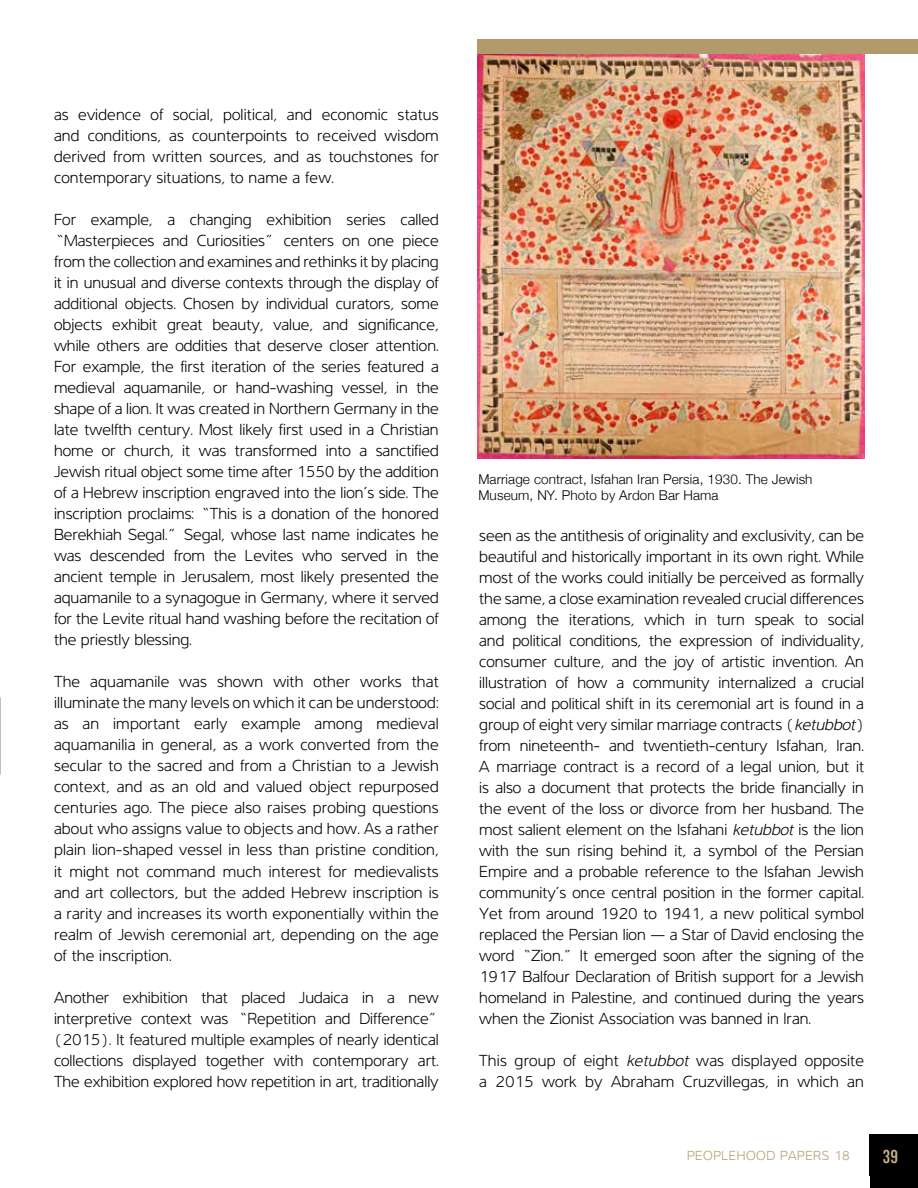
<style>
.page{position:relative;width:918px;height:1188px;background:#fff}
.page>*{position:absolute;margin:0;border:0;box-sizing:border-box;transform-origin:0 0}
.t1{font:700 condensed 19.5px "Geometric Slab 703 BT";color:#cab282}
.t2{font:300 16.5px/21px "Interval";letter-spacing:.01em;color:#000;text-align:justify}
.t3{font:300 13.5px/16.5px "Helvetica Neue";letter-spacing:.01em;color:#000}
.t4{font:300 13.5px "Interval";letter-spacing:.04em;color:#b39a6b}
.s1{font-style:italic}
</style>
<div class="page">
<div style="left:870px;top:1134px;width:48px;height:54px;background:#000"></div>
<div style="left:477px;top:40px;width:441px;height:14px;background:#b39a6b"></div>
<img style="left:477px;top:54px;width:387px;height:404px">
<p class="t2" style="left:54px;top:104px;width:386px">as evidence of social, political, and economic status and conditions, as counterpoints to received wisdom derived from written sources, and as touchstones for contemporary situations, to name a few.</p>
<p class="t2" style="left:54px;top:209px;width:386px">For example, a changing exhibition series called “Masterpieces and Curiosities” centers on one piece from the collection and examines and rethinks it by placing it in unusual and diverse contexts through the display of additional objects. Chosen by individual curators, some objects exhibit great beauty, value, and significance, while others are oddities that deserve closer attention.<br>For example, the first iteration of the series featured a medieval aquamanile, or hand-washing vessel, in the shape of a lion. It was created in Northern Germany in the late twelfth century. Most likely first used in a Christian home or church, it was transformed into a sanctified Jewish ritual object some time after 1550 by the addition of a Hebrew inscription engraved into the lion’s side. The inscription proclaims: “This is a donation of the honored Berekhiah Segal.” Segal, whose last name indicates he was descended from the Levites who served in the ancient temple in Jerusalem, most likely presented the aquamanile to a synagogue in Germany, where it served for the Levite ritual hand washing before the recitation of the priestly blessing.</p>
<p class="t2" style="left:54px;top:671px;width:386px">The aquamanile was shown with other works that illuminate the many levels on which it can be understood: as an important early example among medieval aquamanilia in general, as a work converted from the secular to the sacred and from a Christian to a Jewish context, and as an old and valued object repurposed centuries ago. The piece also raises probing questions about who assigns value to objects and how. As a rather plain lion-shaped vessel in less than pristine condition, it might not command much interest for medievalists and art collectors, but the added Hebrew inscription is a rarity and increases its worth exponentially within the realm of Jewish ceremonial art, depending on the age of the inscription.</p>
<p class="t2" style="left:54px;top:986px;width:386px">Another exhibition that placed Judaica in a new interpretive context was “Repetition and Difference” (2015). It featured multiple examples of nearly identical collections displayed together with contemporary art.<br>The exhibition explored how repetition in art, traditionally</p>
<p class="t3" style="left:478px;top:470px;width:336px">Marriage contract, Isfahan Iran Persia, 1930. The Jewish<br>Museum, NY. Photo by Ardon Bar Hama</p>
<p class="t2" style="left:479px;top:524px;width:386px">seen as the antithesis of originality and exclusivity, can be beautiful and historically important in its own right. While most of the works could initially be perceived as formally the same, a close examination revealed crucial differences among the iterations, which in turn speak to social and political conditions, the expression of individuality, consumer culture, and the joy of artistic invention. An illustration of how a community internalized a crucial social and political shift in its ceremonial art is found in a group of eight very similar marriage contracts (<span class="s1">ketubbot</span>) from nineteenth- and twentieth-century Isfahan, Iran.<br>A marriage contract is a record of a legal union, but it is also a document that protects the bride financially in the event of the loss or divorce from her husband. The most salient element on the Isfahani <span class="s1">ketubbot</span> is the lion with the sun rising behind it, a symbol of the Persian Empire and a probable reference to the Isfahan Jewish community’s once central position in the former capital.<br>Yet from around 1920 to 1941, a new political symbol replaced the Persian lion — a Star of David enclosing the word “Zion.” It emerged soon after the signing of the 1917 Balfour Declaration of British support for a Jewish homeland in Palestine, and continued during the years when the Zionist Association was banned in Iran.</p>
<p class="t2" style="left:479px;top:1049px;width:386px">This group of eight <span class="s1">ketubbot</span> was displayed opposite a 2015 work by Abraham Cruzvillegas, in which an</p>
<p class="t4" style="left:687px;top:1148px;width:164px">PEOPLEHOOD PAPERS 18</p>
<p class="t1" style="left:883px;top:1144px;width:17px">39</p>
</div>
